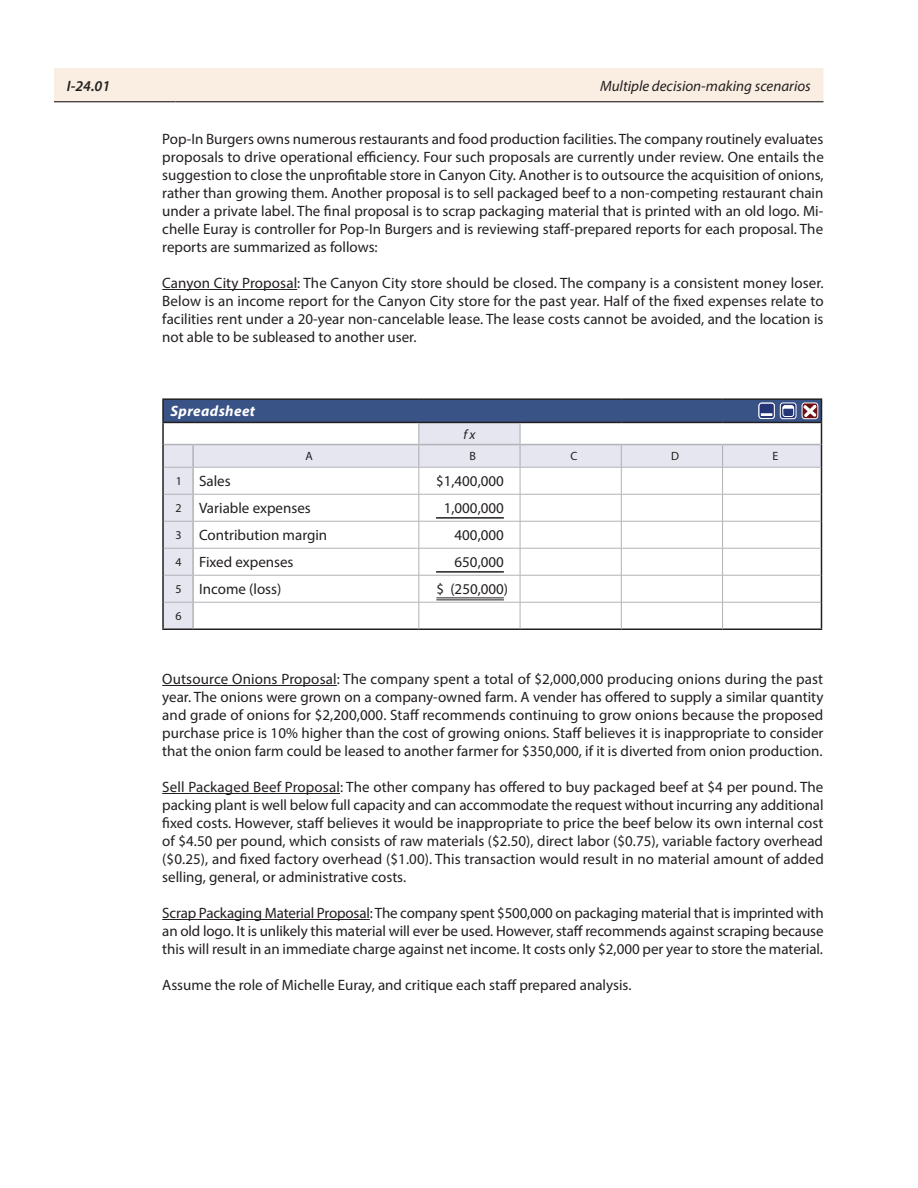
<style>
.page{position:relative;width:918px;height:1188px;background:#fff}
.page>*{position:absolute;margin:0;border:0;box-sizing:border-box;transform-origin:0 0}
.t1{font:15px/18px "Myriad Pro";color:#231f20;text-align:justify}
.t2{font:italic 15px "Myriad Pro";color:#231f20}
.t3{font:italic 700 15px "Myriad Pro";letter-spacing:.025em;color:#fff}
.t4{font:italic 600 15px "Myriad Pro";color:#231f20}
.t5{font:italic 13.5px "Myriad Pro";color:#231f20}
.t6{font:12px "Myriad Pro";color:#231f20}
.s1{font-size:12px}
</style>
<div class="page">
<hr style="left:162px;top:289px;width:135px;height:1px;background:#231f20">
<hr style="left:162px;top:685px;width:175px;height:1px;background:#231f20">
<hr style="left:162px;top:793px;width:178px;height:1px;background:#231f20">
<hr style="left:162px;top:919px;width:208px;height:1px;background:#231f20">
<hr style="left:162px;top:398px;width:31px;height:2px;background:#231f20">
<hr style="left:162px;top:400px;width:2px;height:22px;background:#231f20">
<hr style="left:193px;top:398px;width:226px;height:2px;background:#231f20">
<hr style="left:419px;top:398px;width:101px;height:2px;background:#231f20">
<hr style="left:520px;top:398px;width:101px;height:2px;background:#231f20">
<hr style="left:621px;top:398px;width:102px;height:2px;background:#231f20">
<hr style="left:723px;top:398px;width:99px;height:2px;background:#231f20">
<hr style="left:162px;top:422px;width:31px;height:1px;background:#231f20">
<hr style="left:162px;top:423px;width:2px;height:22px;background:#231f20">
<hr style="left:193px;top:628px;width:226px;height:2px;background:#231f20">
<hr style="left:419px;top:628px;width:101px;height:2px;background:#231f20">
<hr style="left:520px;top:628px;width:101px;height:2px;background:#231f20">
<hr style="left:621px;top:628px;width:102px;height:2px;background:#231f20">
<hr style="left:723px;top:628px;width:99px;height:2px;background:#231f20">
<hr style="left:162px;top:628px;width:31px;height:2px;background:#231f20">
<hr style="left:162px;top:467px;width:2px;height:27px;background:#231f20">
<hr style="left:162px;top:521px;width:2px;height:27px;background:#231f20">
<hr style="left:162px;top:548px;width:2px;height:27px;background:#231f20">
<hr style="left:162px;top:575px;width:2px;height:27px;background:#231f20">
<hr style="left:162px;top:602px;width:2px;height:26px;background:#231f20">
<hr style="left:162px;top:494px;width:2px;height:27px;background:#231f20">
<hr style="left:162px;top:445px;width:2px;height:22px;background:#231f20">
<svg style="left:163px;top:399px;width:659px;height:229px"></svg>
<hr style="left:436px;top:517px;width:68px;height:2px;background:#231f20">
<hr style="left:436px;top:571px;width:68px;height:2px;background:#231f20">
<hr style="left:436px;top:597px;width:68px;height:1px;background:#231f20">
<hr style="left:436px;top:599px;width:68px;height:1px;background:#231f20">
<div style="left:54px;top:68px;width:770px;height:33px;background:#faede2"></div>
<hr style="left:54px;top:101px;width:122px;height:1px;background:#231f20">
<hr style="left:176px;top:101px;width:648px;height:1px;background:#231f20">
<p class="t4" style="left:67px;top:76px;width:45px">I-24.01</p>
<p class="t2" style="left:600px;top:76px;width:212px">Multiple decision-making scenarios</p>
<p class="t1" style="left:162px;top:130px;width:663px">Pop-In Burgers owns numerous restaurants and food production facilities. The company routinely evaluates proposals to drive operational efficiency. Four such proposals are currently under review. One entails the suggestion to close the unprofitable store in Canyon City. Another is to outsource the acquisition of onions, rather than growing them. Another proposal is to sell packaged beef to a non-competing restaurant chain under a private label. The final proposal is to scrap packaging material that is printed with an old logo. Mi&shy;chelle Euray is controller for Pop-In Burgers and is reviewing staff-prepared reports for each proposal. The reports are summarized as follows:</p>
<p class="t1" style="left:162px;top:274px;width:663px">Canyon City Proposal: The Canyon City store should be closed. The company is a consistent money loser.<br>Below is an income report for the Canyon City store for the past year. Half of the fixed expenses relate to facilities rent under a 20-year non-cancelable lease. The lease costs cannot be avoided, and the location is not able to be subleased to another user.</p>
<p class="t3" style="left:171px;top:402px;width:86px">Spreadsheet</p>
<p class="t5" style="left:464px;top:426px;width:13px">fx</p>
<p class="t6" style="left:306px;top:449px;width:9px">A</p>
<p class="t6" style="left:469px;top:449px;width:8px">B</p>
<p class="t6" style="left:571px;top:449px;width:8px">C</p>
<p class="t6" style="left:671px;top:449px;width:9px">D</p>
<p class="t6" style="left:772px;top:449px;width:7px">E</p>
<p class="t1" style="left:176px;top:472px;width:57px"><span class="s1">1</span> Sales</p>
<p class="t1" style="left:436px;top:472px;width:69px">$1,400,000</p>
<p class="t1" style="left:176px;top:499px;width:137px"><span class="s1">2</span> Variable expenses</p>
<p class="t1" style="left:444px;top:499px;width:62px">1,000,000</p>
<p class="t1" style="left:176px;top:526px;width:153px"><span class="s1">3</span> Contribution margin</p>
<p class="t1" style="left:455px;top:526px;width:51px">400,000</p>
<p class="t1" style="left:176px;top:553px;width:119px"><span class="s1">4</span> Fixed expenses</p>
<p class="t1" style="left:455px;top:553px;width:51px">650,000</p>
<p class="t1" style="left:176px;top:580px;width:107px"><span class="s1">5</span> Income (loss)</p>
<p class="t1" style="left:436px;top:580px;width:73px">$ (250,000)</p>
<p class="t6" style="left:176px;top:609px;width:8px">6</p>
<p class="t1" style="left:162px;top:670px;width:663px">Outsource Onions Proposal: The company spent a total of $2,000,000 producing onions during the past year. The onions were grown on a company-owned farm. A vender has offered to supply a similar quantity and grade of onions for $2,200,000. Staff recommends continuing to grow onions because the proposed purchase price is 10% higher than the cost of growing onions. Staff believes it is inappropriate to consider that the onion farm could be leased to another farmer for $350,000, if it is diverted from onion production.</p>
<p class="t1" style="left:162px;top:778px;width:663px">Sell Packaged Beef Proposal: The other company has offered to buy packaged beef at $4 per pound. The packing plant is well below full capacity and can accommodate the request without incurring any additional fixed costs. However, staff believes it would be inappropriate to price the beef below its own internal cost of $4.50 per pound, which consists of raw materials ($2.50), direct labor ($0.75), variable factory overhead ($0.25), and fixed factory overhead ($1.00). This transaction would result in no material amount of added selling, general, or administrative costs.</p>
<p class="t1" style="left:162px;top:904px;width:663px">Scrap Packaging Material Proposal: The company spent $500,000 on packaging material that is imprinted with an old logo. It is unlikely this material will ever be used. However, staff recommends against scraping because this will result in an immediate charge against net income. It costs only $2,000 per year to store the material.</p>
<p class="t1" style="left:162px;top:976px;width:471px">Assume the role of Michelle Euray, and critique each staff prepared analysis.</p>
</div>
